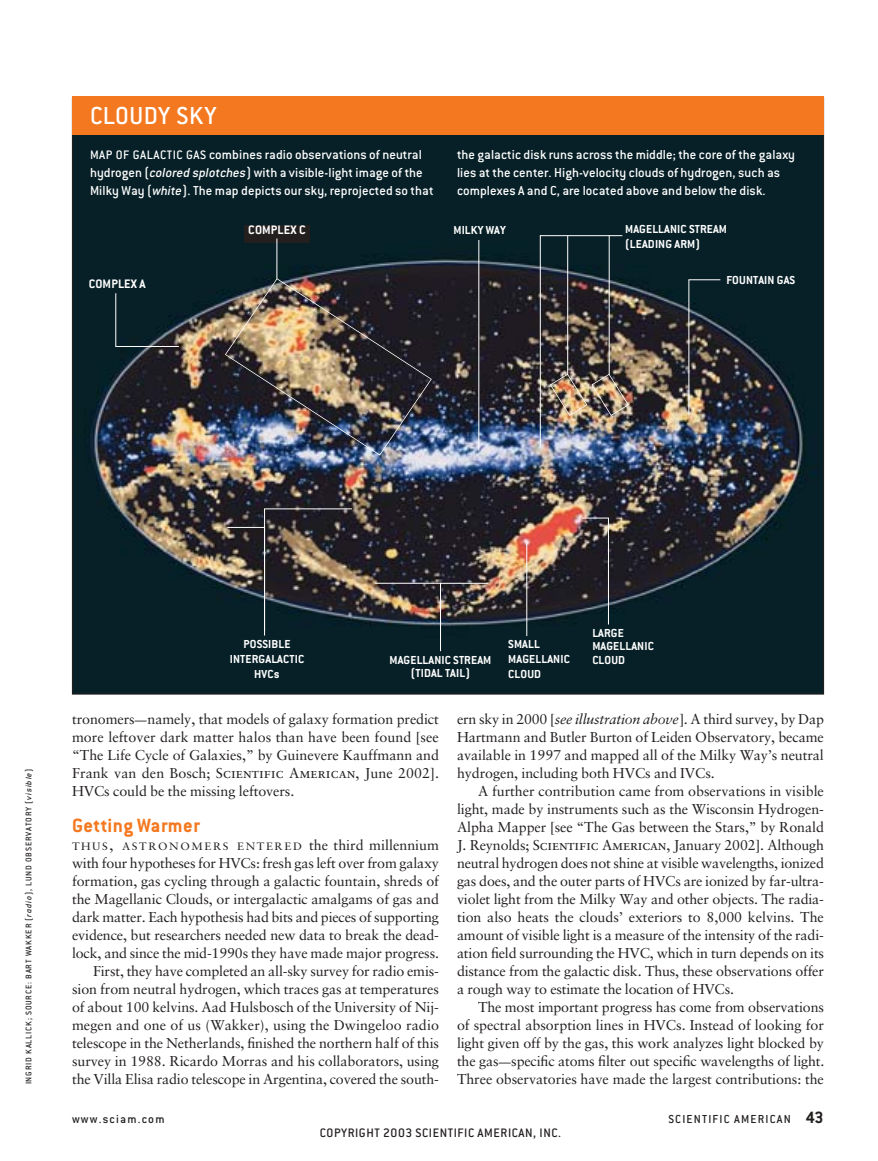
<style>
.page{position:relative;width:878px;height:1161px;background:#fff}
.page>*{position:absolute;margin:0;border:0;box-sizing:border-box;transform-origin:0 0}
.t1{font:500 27px "Conduit ITC";letter-spacing:.015em;color:#fff}
.t2{font:700 21px "Conduit ITC";letter-spacing:.02em;color:#f4781f}
.t3{font:14.25px/18px "Sabon";letter-spacing:-.005em;color:#231f1f;text-align:justify}
.t4{font:500 14.25px/18px "Conduit ITC";letter-spacing:.005em;color:#fff}
.t5{font:500 13.5px "Conduit ITC";letter-spacing:.04em;color:#231f1f}
.t6{font:700 13.5px "Conduit ITC";letter-spacing:.01em;color:#fff}
.t7{font:700 12.75px/15px "Conduit ITC";letter-spacing:.01em;color:#fff}
.t8{font:500 12.75px "Conduit ITC";letter-spacing:.09em;color:#231f1f}
.t9{font:10.65px "Sabon Roman SC";letter-spacing:.14em;color:#231f1f;scale:1.07 1}
.t10{font:500 9px "Conduit ITC";letter-spacing:.09em;color:#231f1f}
.s1{font-size:13.5px}
.s2{font-style:italic}
.s3{font-size:12px}
.s4{font-family:"Sabon Roman SC"}
.s5{font-size:14.25px}
.s6{font-family:"Sabon";font-size:14.25px}
.s7{font-weight:700;font-size:18px}
</style>
<div class="page">
<img style="left:74px;top:135px;width:748px;height:557px">
<div style="left:72px;top:96px;width:752px;height:39px;background:#f4781f"></div>
<div style="left:244px;top:225px;width:66px;height:17px;background:#231f1f"></div>
<hr style="left:276px;top:239px;width:1px;height:40px;background:#fff">
<img style="left:226px;top:508px;width:126px;height:128px">
<img style="left:225px;top:278px;width:207px;height:178px">
<svg style="left:115px;top:292px;width:65px;height:55px;background:#162b32"></svg>
<hr style="left:526px;top:543px;width:1px;height:93px;background:#fff">
<hr style="left:478px;top:240px;width:1px;height:210px;background:#fff">
<img style="left:374px;top:583px;width:115px;height:69px">
<img style="left:539px;top:235px;width:182px;height:390px">
<h1 class="t1" style="left:90px;top:100px;width:128px">CLOUDY SKY</h1>
<p class="t4" style="left:90px;top:145px;width:345px"><span class="s1">MAP OF GALACTIC GAS</span> combines radio observations of neutral hydrogen (<span class="s2">colored splotches</span>) with a visible-light image of the<br>Milky Way (<span class="s2">white</span>). The map depicts our sky, reprojected so that</p>
<p class="t4" style="left:457px;top:145px;width:339px">the galactic disk runs across the middle; the core of the galaxy lies at the center. High-velocity clouds of hydrogen, such as complexes A and C, are located above and below the disk.</p>
<p class="t6" style="left:248px;top:221px;width:59px">COMPLEX C</p>
<p class="t7" style="left:625px;top:222px;width:103px">MAGELLANIC STREAM (LEADING ARM)</p>
<p class="t7" style="left:453px;top:223px;width:54px">MILKY WAY</p>
<p class="t6" style="left:89px;top:275px;width:58px">COMPLEX A</p>
<p class="t7" style="left:726px;top:272px;width:70px">FOUNTAIN GAS</p>
<p class="t10" style="left:24px;top:1084px;width:317px;rotate:-90deg">INGRID KALLICK; SOURCE: BART WAKKER (<span class="s2">radio</span>), LUND OBSERVATORY (<span class="s2">visible</span>)</p>
<p class="t7" style="left:230px;top:637px;width:76px;text-align:center">POSSIBLE<br>INTERGALACTIC<br>HVCs</p>
<p class="t7" style="left:389px;top:653px;width:103px;line-height:13.5px;text-align:center">MAGELLANIC STREAM (TIDAL TAIL)</p>
<p class="t7" style="left:508px;top:637px;width:63px">SMALL<br>MAGELLANIC<br>CLOUD</p>
<p class="t7" style="left:592px;top:626px;width:63px;line-height:13.5px">LARGE<br>MAGELLANIC<br>CLOUD</p>
<p class="t3" style="left:72px;top:710px;width:368px">tronomers<span class="s3">—</span>namely, that models of galaxy formation predict more leftover dark matter halos than have been found [see “The Life Cycle of Galaxies,” by Guinevere Kauffmann and Frank van den Bosch; <span class="s4">Scientific American,</span> June 2002].<br>HVCs could be the missing leftovers.</p>
<h2 class="t2" style="left:72px;top:813px;width:129px">Getting Warmer</h2>
<p class="t9" style="left:72px;top:840px;width:344px">THUS<span class="s5">,</span> ASTRONOMERS ENTERED <span class="s6">the third millennium</span></p>
<p class="t3" style="left:72px;top:854px;width:368px;text-align:right">with four hypotheses for HVCs: fresh gas left over from galaxy formation, gas cycling through a galactic fountain, shreds of the Magellanic Clouds, or intergalactic amalgams of gas and dark matter. Each hypothesis had bits and pieces of supporting evidence, but researchers needed new data to break the dead&shy;lock, and since the mid-1990s they have made major progress.<br>First, they have completed an all-sky survey for radio emis&shy;sion from neutral hydrogen, which traces gas at temperatures of about 100 kelvins. Aad Hulsbosch of the University of Nij&shy;megen and one of us (Wakker), using the Dwingeloo radio telescope in the Netherlands, finished the northern half of this survey in 1988. Ricardo Morras and his collaborators, using the Villa Elisa radio telescope in Argentina, covered the south-</p>
<p class="t3" style="left:457px;top:710px;width:368px">ern sky in 2000 [<span class="s2">see illustration above</span>]. A third survey, by Dap Hartmann and Butler Burton of Leiden Observatory, became available in 1997 and mapped all of the Milky Way’s neutral hydrogen, including both HVCs and IVCs.</p>
<p class="t3" style="left:457px;top:782px;width:368px;text-indent:21px">A further contribution came from observations in visible light, made by instruments such as the Wisconsin Hydrogen-Alpha Mapper [see “The Gas between the Stars,” by Ronald J. Reynolds; <span class="s4">Scientific American,</span> January 2002]. Although neutral hydrogen does not shine at visible wavelengths, ionized gas does, and the outer parts of HVCs are ionized by far-ultra&shy;violet light from the Milky Way and other objects. The radia&shy;tion also heats the clouds’ exteriors to 8,000 kelvins. The amount of visible light is a measure of the intensity of the radi&shy;ation field surrounding the HVC, which in turn depends on its distance from the galactic disk. Thus, these observations offer a rough way to estimate the location of HVCs.</p>
<p class="t3" style="left:457px;top:998px;width:369px;text-indent:21px">The most important progress has come from observations of spectral absorption lines in HVCs. Instead of looking for light given off by the gas, this work analyzes light blocked by the gas<span class="s3">—</span>specific atoms filter out specific wavelengths of light.<br>Three observatories have made the largest contributions: the</p>
<p class="t8" style="left:72px;top:1112px;width:94px">www.sciam.com</p>
<p class="t8" style="left:668px;top:1112px;width:157px">SCIENTIFIC AMERICAN <span class="s7">43</span></p>
<p class="t5" style="left:320px;top:1125px;width:243px">COPYRIGHT 2003 SCIENTIFIC AMERICAN, INC.</p>
</div>
